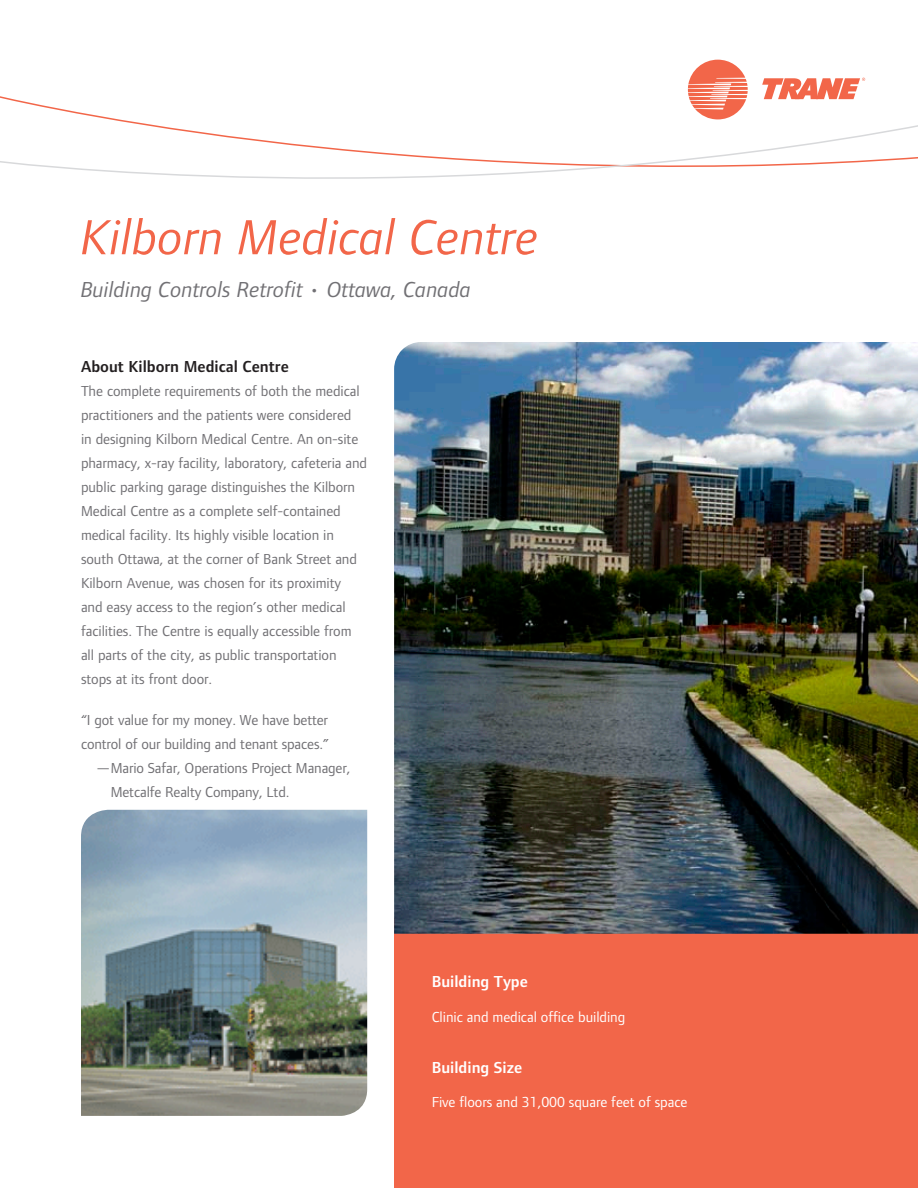
<style>
.page{position:relative;width:918px;height:1188px;background:#fff}
.page>*{position:absolute;margin:0;border:0;box-sizing:border-box;transform-origin:0 0}
.t1{font:italic 51px "Foundry Form Sans";color:#f26649}
.t2{font:italic 22.5px "Foundry Form Sans";color:#717074}
.t3{font:600 16.5px "Foundry Form Sans";color:#231f20}
.t4{font:600 16.5px "Foundry Form Sans";color:#fff}
.t5{font:15px/24px "Foundry Form Sans";letter-spacing:-.005em;color:#717074}
.t6{font:15px "Foundry Form Sans";letter-spacing:-.005em;color:#fff}
</style>
<div class="page">
<div style="left:394px;top:918px;width:524px;height:270px;background:#f26649"></div>
<img style="left:394px;top:342px;width:524px;height:592px">
<img style="left:81px;top:810px;width:286px;height:306px">
<svg style="left:688px;top:60px;width:60px;height:32px"></svg>
<svg style="left:762px;top:78px;width:103px;height:14px"></svg>
<svg style="left:0;top:92px;width:856px;height:30px"></svg>
<svg style="left:0;top:122px;width:918px;height:57px"></svg>
<h1 class="t1" style="left:81px;top:209px;width:459px">Kilborn Medical Centre</h1>
<h2 class="t2" style="left:81px;top:277px;width:392px">Building Controls Retrofit • Ottawa, Canada</h2>
<p class="t3" style="left:81px;top:357px;width:209px">About Kilborn Medical Centre</p>
<p class="t5" style="left:81px;top:379px;width:288px">The complete requirements of both the medical practitioners and the patients were considered<br>in designing Kilborn Medical Centre. An on-site pharmacy, x-ray facility, laboratory, cafeteria and public parking garage distinguishes the Kilborn Medical Centre as a complete self-contained medical facility. Its highly visible location in south Ottawa, at the corner of Bank Street and Kilborn Avenue, was chosen for its proximity<br>and easy access to the region’s other medical facilities. The Centre is equally accessible from all parts of the city, as public transportation stops at its front door.</p>
<p class="t5" style="left:81px;top:708px;width:249px">“I got value for my money. We have better</p>
<p class="t5" style="left:81px;top:732px;width:250px">control of our building and tenant spaces.”</p>
<p class="t5" style="left:96px;top:756px;width:256px">—Mario Safar, Operations Project Manager,</p>
<p class="t5" style="left:111px;top:780px;width:180px">Metcalfe Realty Company, Ltd.</p>
<p class="t4" style="left:432px;top:972px;width:98px">Building Type</p>
<p class="t6" style="left:432px;top:1008px;width:195px">Clinic and medical office building</p>
<p class="t4" style="left:432px;top:1057px;width:92px">Building Size</p>
<p class="t6" style="left:432px;top:1093px;width:257px">Five floors and 31,000 square feet of space</p>
</div>
